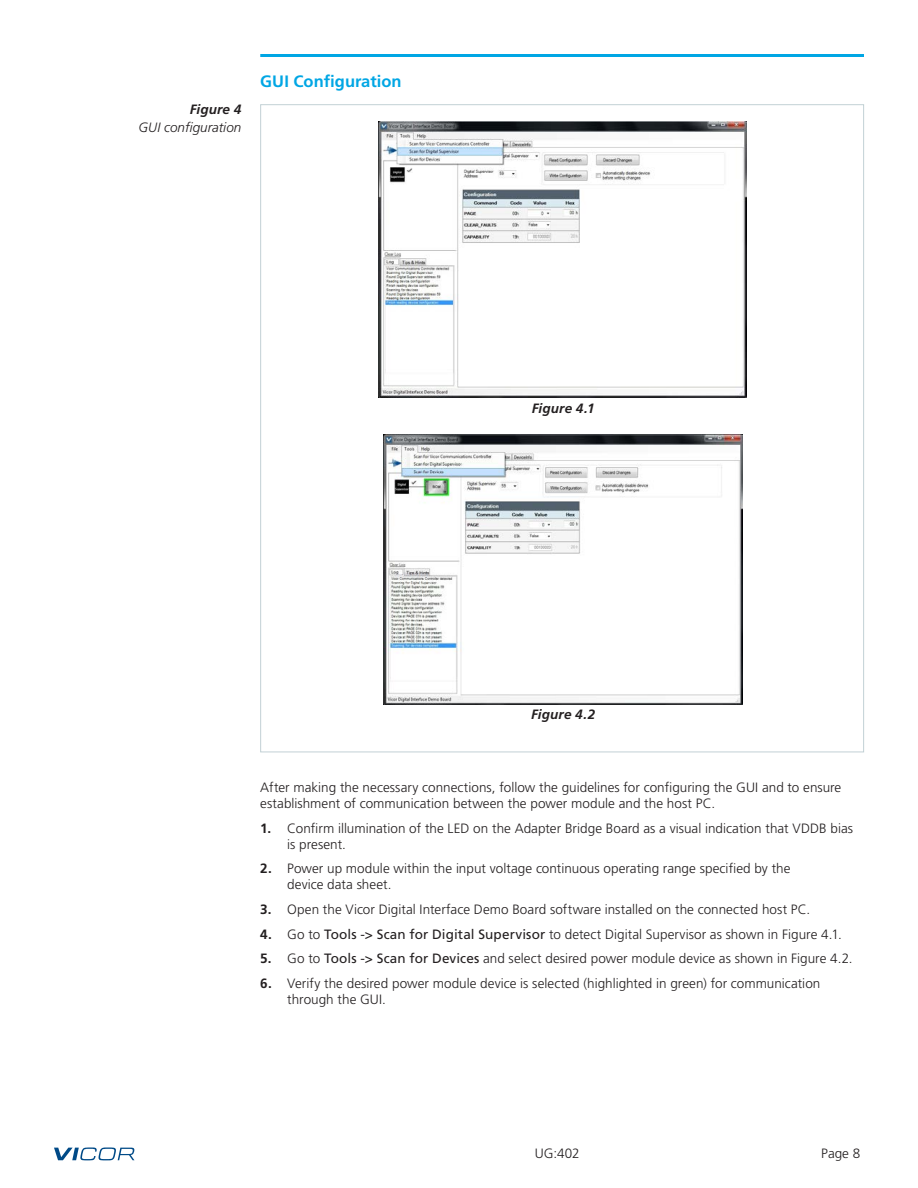
<style>
.page{position:relative;width:918px;height:1188px;background:#fff}
.page>*{position:absolute;margin:0;border:0;box-sizing:border-box;transform-origin:0 0}
.t1{font:700 16.5px "Frutiger LT Pro";color:#00a6e4}
.t2{font:300 13.5px/15.8px "Frutiger LT Pro";letter-spacing:.005em;color:#231f20}
.t3{font:italic 700 13.5px "Frutiger LT Pro";letter-spacing:.01em;color:#231f20}
.t4{font:italic 300 13.5px "Frutiger LT Pro";color:#231f20}
.s1{font-weight:700}
.s2{font-weight:400}
</style>
<div class="page">
<svg style="left:54px;top:1148px;width:80px;height:12px"></svg>
<hr style="left:260px;top:54px;width:604px;height:3px;background:#00a6e4">
<img style="left:378px;top:122px;width:368px;height:276px">
<img style="left:384px;top:435px;width:359px;height:270px">
<p class="t3" style="left:190px;top:102px;width:53px">Figure 4</p>
<p class="t4" style="left:139px;top:120px;width:104px">GUI configuration</p>
<p class="t1" style="left:260px;top:71px;width:143px">GUI Configuration</p>
<p class="t3" style="left:532px;top:400px;width:64px">Figure 4.1</p>
<p class="t3" style="left:531px;top:707px;width:66px">Figure 4.2</p>
<p class="t2" style="left:260px;top:780px;width:583px">After making the necessary connections, follow the guidelines for configuring the GUI and to ensure establishment of communication between the power module and the host PC.</p>
<p class="t2" style="left:287px;top:820px;width:567px;text-indent:-27px"><span class="s1">1.</span> Confirm illumination of the LED on the Adapter Bridge Board as a visual indication that VDDB bias is present.</p>
<p class="t2" style="left:287px;top:861px;width:505px;text-indent:-27px"><span class="s1">2.</span> Power up module within the input voltage continuous operating range specified by the device data sheet.</p>
<p class="t2" style="left:260px;top:901px;width:552px"><span class="s1">3.</span> Open the Vicor Digital Interface Demo Board software installed on the connected host PC.</p>
<p class="t2" style="left:260px;top:926px;width:583px"><span class="s1">4.</span> Go to <span class="s2">Tools -&gt; Scan for Digital Supervisor</span> to detect Digital Supervisor as shown in Figure 4.1.</p>
<p class="t2" style="left:260px;top:951px;width:594px"><span class="s1">5.</span> Go to <span class="s2">Tools -&gt; Scan for Devices</span> and select desired power module device as shown in Figure 4.2.</p>
<p class="t2" style="left:287px;top:976px;width:535px;text-indent:-27px"><span class="s1">6.</span> Verify the desired power module device is selected (highlighted in green) for communication through the GUI.</p>
<p class="t2" style="left:535px;top:1145px;width:47px">UG:402</p>
<p class="t2" style="left:821px;top:1145px;width:41px">Page 8</p>
</div>
